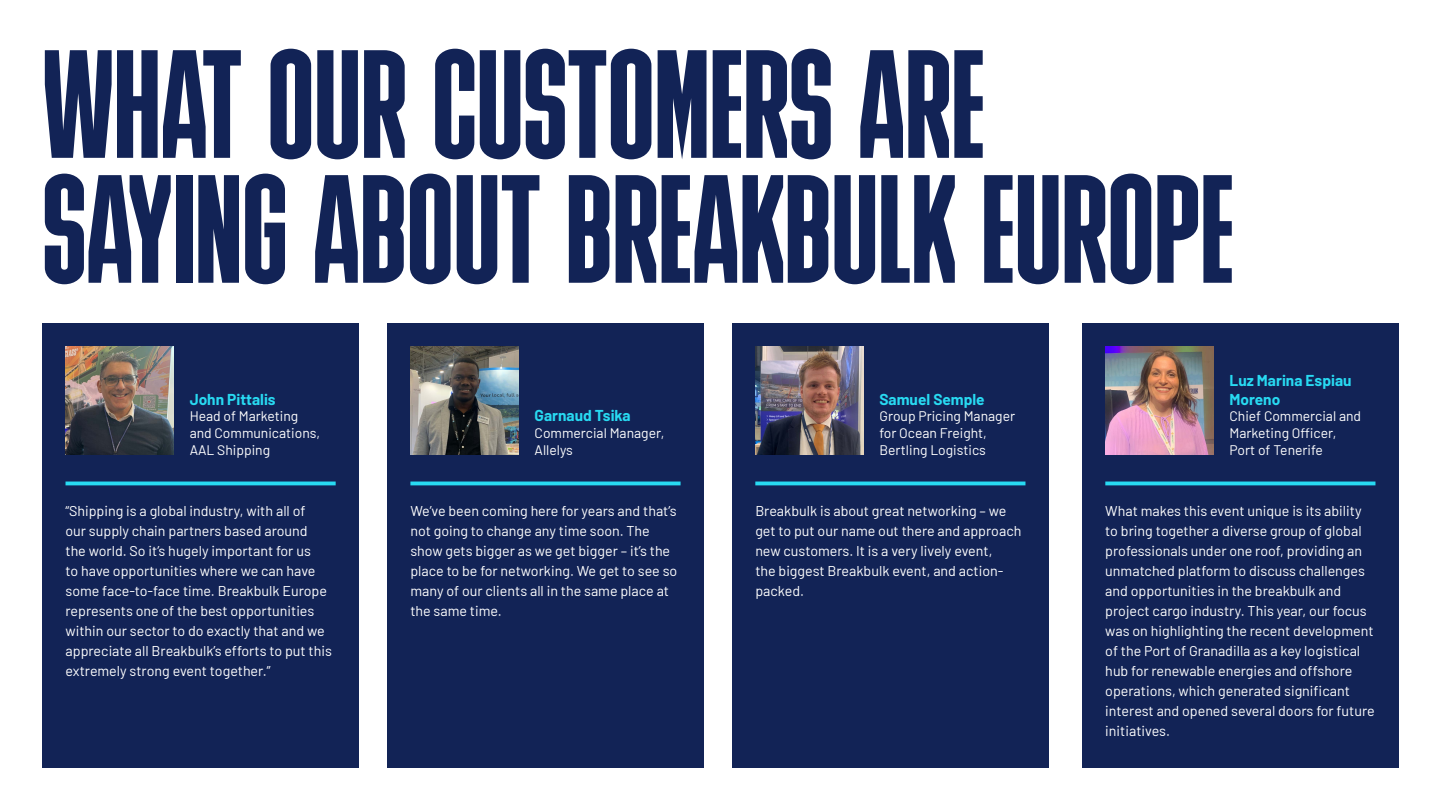
<style>
.page{position:relative;width:1441px;height:810px;background:#fff}
.page>*{position:absolute;margin:0;border:0;box-sizing:border-box;transform-origin:0 0}
.t1{font:153.75px/124.9px "Bulevar";color:#122356}
.t2{font:700 15.38px/18.5px "Barlow";color:#28daf2}
.t3{font:14.25px/20px "Barlow";color:#fff}
.t4{font:13.88px/16.6px "Barlow";color:#fff}
</style>
<div class="page">
<div style="left:43px;top:323px;width:315px;height:444px;background:#122356"></div>
<div style="left:387px;top:323px;width:316px;height:444px;background:#122356"></div>
<div style="left:732px;top:323px;width:316px;height:444px;background:#122356"></div>
<div style="left:1082px;top:323px;width:316px;height:444px;background:#122356"></div>
<img style="left:65px;top:347px;width:109px;height:108px">
<img style="left:410px;top:347px;width:108px;height:108px">
<img style="left:755px;top:347px;width:108px;height:108px">
<img style="left:1105px;top:347px;width:108px;height:108px">
<hr style="left:65px;top:482px;width:270px;height:3px;background:#28daf2">
<hr style="left:410px;top:482px;width:270px;height:3px;background:#28daf2">
<hr style="left:755px;top:482px;width:270px;height:3px;background:#28daf2">
<hr style="left:1105px;top:482px;width:270px;height:3px;background:#28daf2">
<h1 class="t1" style="left:43px;top:43px;width:1192px">WHAT OUR CUSTOMERS ARE<br>SAYING ABOUT BREAKBULK EUROPE</h1>
<p class="t2" style="left:190px;top:389px;width:87px">John Pittalis</p>
<p class="t4" style="left:190px;top:407px;width:132px">Head of Marketing and Communications,<br>AAL Shipping</p>
<p class="t2" style="left:534px;top:405px;width:97px">Garnaud Tsika</p>
<p class="t4" style="left:534px;top:424px;width:131px">Commercial Manager,<br>Allelys</p>
<p class="t2" style="left:879px;top:389px;width:107px">Samuel Semple</p>
<p class="t4" style="left:879px;top:407px;width:137px">Group Pricing Manager for Ocean Freight,<br>Bertling Logistics</p>
<p class="t2" style="left:1229px;top:370px;width:123px">Luz Marina Espiau<br>Moreno</p>
<p class="t4" style="left:1229px;top:407px;width:133px">Chief Commercial and<br>Marketing Officer,<br>Port of Tenerife</p>
<p class="t3" style="left:65px;top:500px;width:268px">“Shipping is a global industry, with all of<br>our supply chain partners based around<br>the world. So it’s hugely important for us<br>to have opportunities where we can have some face-to-face time. Breakbulk Europe represents one of the best opportunities within our sector to do exactly that and we appreciate all Breakbulk’s efforts to put this extremely strong event together.”</p>
<p class="t3" style="left:410px;top:500px;width:268px">We’ve been coming here for years and that’s not going to change any time soon. The show gets bigger as we get bigger – it’s the place to be for networking. We get to see so many of our clients all in the same place at the same time.</p>
<p class="t3" style="left:755px;top:500px;width:267px">Breakbulk is about great networking – we get to put our name out there and approach new customers. It is a very lively event,<br>the biggest Breakbulk event, and action&shy;packed.</p>
<p class="t3" style="left:1105px;top:500px;width:271px">What makes this event unique is its ability to bring together a diverse group of global professionals under one roof, providing an unmatched platform to discuss challenges and opportunities in the breakbulk and project cargo industry. This year, our focus was on highlighting the recent development of the Port of Granadilla as a key logistical hub for renewable energies and offshore operations, which generated significant interest and opened several doors for future initiatives.</p>
</div>
